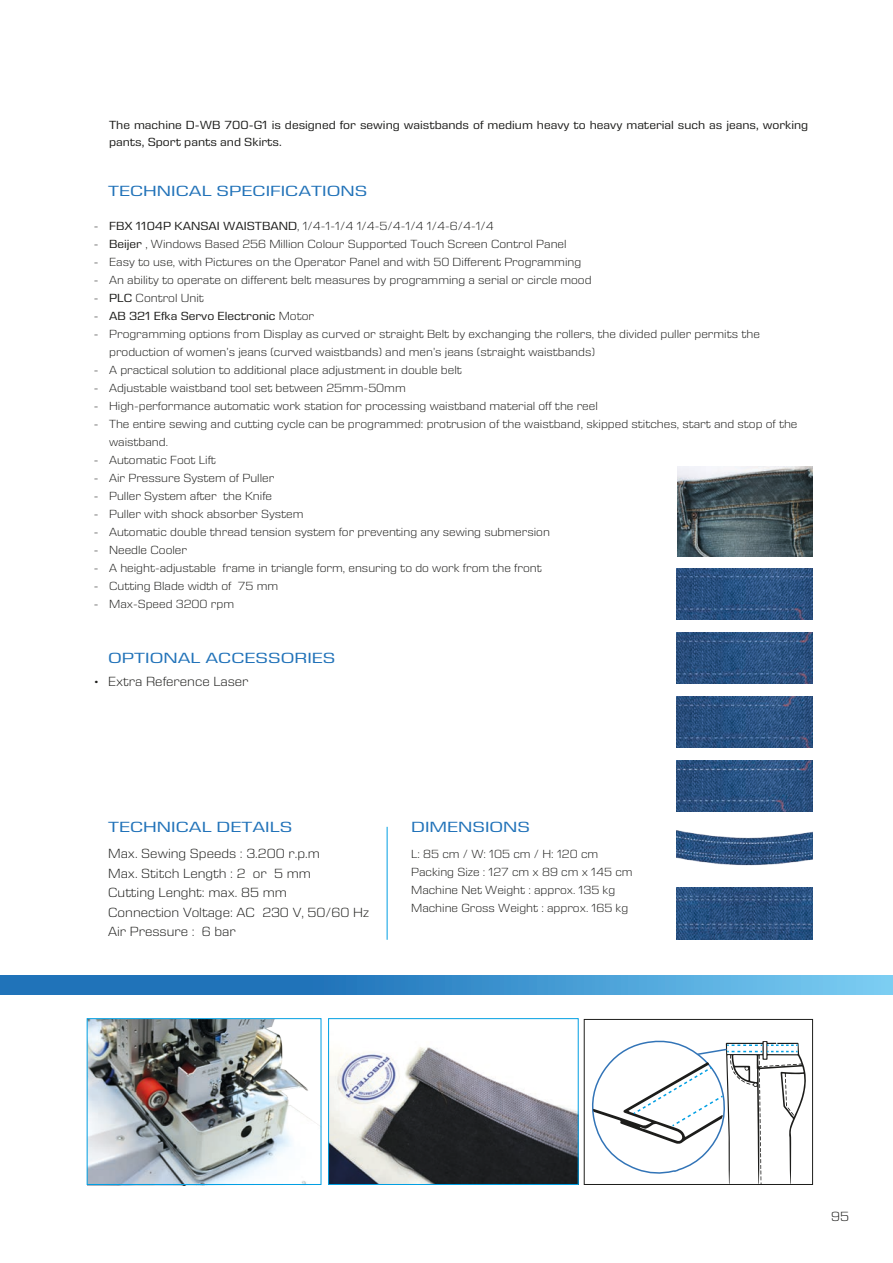
<style>
.page{position:relative;width:893px;height:1263px;background:#fff}
.page>*{position:absolute;margin:0;border:0;box-sizing:border-box;transform-origin:0 0}
.t1{font:15px "Eurostile Next LT Pro";color:#2273b9;scale:1.35 1}
.t2{font:300 13.5px/19.5px "Eurostile Next LT Pro";color:#1d1d1b;scale:1.1 1}
.t3{font:300 12px/18px "Eurostile Next LT Pro";color:#1d1d1b;text-align:justify;scale:1.1 1}
.t4{font:12px/16.5px "Eurostile Next LT Pro";color:#1d1d1b;scale:1.1 1}
.s1{font-weight:400}
</style>
<div class="page">
<img style="left:330px;top:1047px;width:247px;height:136px">
<img style="left:89px;top:1020px;width:229px;height:163px">
<svg style="left:0;top:976px;width:893px;height:19px;background:#3d91cc"></svg>
<hr style="left:387px;top:827px;width:1px;height:113px;background:#009fe3">
<div style="left:87px;top:1018px;width:234px;height:167px;border:1px solid #009fe3"></div>
<div style="left:328px;top:1018px;width:251px;height:167px;border:1px solid #009fe3"></div>
<img style="left:677px;top:830px;width:135px;height:36px">
<img style="left:677px;top:888px;width:135px;height:51px">
<img style="left:677px;top:760px;width:136px;height:51px">
<img style="left:677px;top:696px;width:136px;height:51px">
<img style="left:677px;top:632px;width:136px;height:51px">
<img style="left:677px;top:568px;width:136px;height:51px">
<img style="left:677px;top:467px;width:135px;height:90px">
<div style="left:584px;top:1019px;width:229px;height:166px;border:1px solid #1d1d1b"></div>
<svg style="left:590px;top:1040px;width:217px;height:145px"></svg>
<p class="t4" style="left:109px;top:117px;width:637px">The machine D-WB 700-G1 is designed for sewing waistbands of medium heavy to heavy material such as jeans, working pants, Sport pants and Skirts.</p>
<p class="t3" style="left:94px;top:217px;width:6px">- - - - - - -</p>
<p class="t3" style="left:94px;top:361px;width:6px">- - - -</p>
<p class="t3" style="left:94px;top:451px;width:6px">- - - - - - - - -</p>
<p class="t1" style="left:108px;top:182px;width:193px">TECHNICAL SPECIFICATIONS</p>
<p class="t3" style="left:109px;top:217px;width:627px;text-align:left"><span class="s1">FBX 1104P KANSAI WAISTBAND</span>, 1/4-1-1/4 1/4-5/4-1/4 1/4-6/4-1/4<br><span class="s1">Beijer</span> , Windows Based 256 Million Colour Supported Touch Screen Control Panel<br>Easy to use, with Pictures on the Operator Panel and with 50 Different Programming<br>An ability to operate on different belt measures by programming a serial or circle mood<br><span class="s1">PLC</span> Control Unit<br><span class="s1">AB 321 Efka Servo Electronic</span> Motor<br>Programming options from Display as curved or straight Belt by exchanging the rollers, the divided puller permits the production of women’s jeans (curved waistbands) and men’s jeans (straight waistbands)<br>A practical solution to additional place adjustment in double belt<br>Adjustable waistband tool set between 25mm-50mm<br>High-performance automatic work station for processing waistband material off the reel<br>The entire sewing and cutting cycle can be programmed: protrusion of the waistband, skipped stitches, start and stop of the waistband.<br>Automatic Foot Lift<br>Air Pressure System of Puller<br>Puller System after the Knife<br>Puller with shock absorber System<br>Automatic double thread tension system for preventing any sewing submersion<br>Needle Cooler<br>A height-adjustable frame in triangle form, ensuring to do work from the front<br>Cutting Blade width of 75 mm<br>Max-Speed 3200 rpm</p>
<p class="t3" style="left:94px;top:673px;width:6px">•</p>
<p class="t1" style="left:108px;top:650px;width:170px">OPTIONAL ACCESSORIES</p>
<p class="t2" style="left:108px;top:672px;width:129px">Extra Reference Laser</p>
<p class="t1" style="left:108px;top:819px;width:138px">TECHNICAL DETAILS</p>
<p class="t2" style="left:108px;top:844px;width:239px">Max. Sewing Speeds : 3.200 r.p.m<br>Max. Stitch Length : 2 or 5 mm<br>Cutting Lenght: max. 85 mm<br>Connection Voltage: AC 230 V, 50/60 Hz<br>Air Pressure : 6 bar</p>
<p class="t1" style="left:411px;top:819px;width:90px">DIMENSIONS</p>
<p class="t3" style="left:411px;top:845px;width:203px;text-align:left">L: 85 cm / W: 105 cm / H: 120 cm<br>Packing Size : 127 cm x 89 cm x 145 cm<br>Machine Net Weight : approx. 135 kg<br>Machine Gross Weight : approx. 165 kg</p>
<p class="t2" style="left:831px;top:1207px;width:18px">95</p>
</div>
